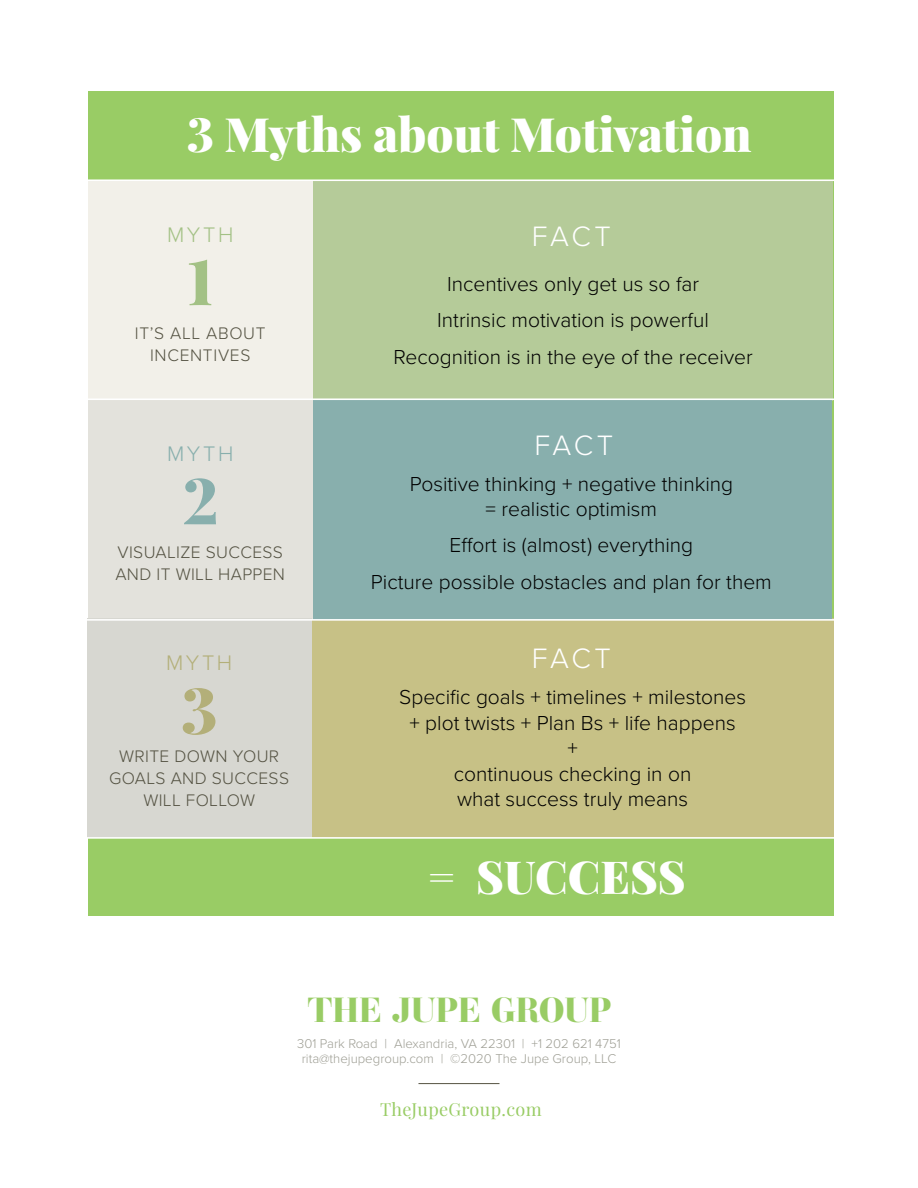
<style>
.page{position:relative;width:918px;height:1188px;background:#fff}
.page>*{position:absolute;margin:0;border:0;box-sizing:border-box;transform-origin:0 0}
.t1{font:900 63.6px "Playfair Display";color:#a3c185}
.t2{font:900 63.6px "Playfair Display";color:#88afad}
.t3{font:900 63.6px "Playfair Display";color:#b3af79}
.t4{font:900 47.25px "Playfair Display";color:#fff}
.t5{font:900 45.45px "Playfair Display";color:#fff}
.t6{font:800 34.5px "Ambroise Std";color:#99cc65}
.t7{font:300 29.1px "Proxima Nova";letter-spacing:.085em;color:#fff}
.t8{font:300 21.9px "Proxima Nova";color:#a3c185}
.t9{font:300 21.9px "Proxima Nova";color:#88afad}
.t10{font:300 21.9px "Proxima Nova";color:#b3af79}
.t11{font:300 21px/25.5px "Proxima Nova";color:#000;text-align:center}
.t12{font:18px "Playfair Display";letter-spacing:.02em;color:#99cc65}
.t13{font:300 17.4px/21.9px "Proxima Nova";letter-spacing:.02em;color:#545242}
.t14{font:300 17.4px/21.9px "Proxima Nova";letter-spacing:.04em;color:#545242;text-align:center}
.t15{font:300 13.2px/15.9px "Proxima Nova";color:#9e9e94;text-align:center}
</style>
<div class="page">
<div style="left:88px;top:92px;width:746px;height:824px;background:#99cc65"></div>
<div style="left:300px;top:181px;width:532px;height:219px;background:#b5cb99"></div>
<div style="left:220px;top:619px;width:614px;height:219px;background:#c7c186"></div>
<div style="left:88px;top:181px;width:224px;height:219px;background:#f2f0e9"></div>
<div style="left:224px;top:400px;width:608px;height:219px;background:#88afad"></div>
<div style="left:88px;top:400px;width:224px;height:219px;background:#e3e2dc"></div>
<div style="left:87px;top:619px;width:224px;height:219px;background:#d7d7d1"></div>
<hr style="left:87px;top:179px;width:761px;height:2px;background:#fff">
<hr style="left:80px;top:398px;width:762px;height:2px;background:#fff">
<hr style="left:81px;top:619px;width:761px;height:2px;background:#fff">
<hr style="left:81px;top:837px;width:761px;height:2px;background:#fff">
<hr style="left:418px;top:1083px;width:81px;height:1px;background:#545242">
<h2 class="t4" style="left:187px;top:104px;width:567px">3 Myths about Motivation</h2>
<p class="t8" style="left:167px;top:218px;width:68px">MYTH</p>
<h1 class="t1" style="left:187px;top:240px;width:28px">1</h1>
<p class="t14" style="left:135px;top:321px;width:132px">IT’S ALL ABOUT<br>INCENTIVES</p>
<p class="t9" style="left:167px;top:437px;width:68px">MYTH</p>
<h1 class="t2" style="left:183px;top:459px;width:38px">2</h1>
<p class="t13" style="left:115px;top:540px;width:171px">VISUALIZE SUCCESS<br>AND IT WILL HAPPEN</p>
<p class="t10" style="left:166px;top:647px;width:68px">MYTH</p>
<h1 class="t3" style="left:181px;top:669px;width:38px">3</h1>
<p class="t13" style="left:109px;top:744px;width:181px;text-align:center">WRITE DOWN YOUR<br>GOALS AND SUCCESS<br>WILL FOLLOW</p>
<h3 class="t7" style="left:532px;top:214px;width:80px">FACT</h3>
<p class="t11" style="left:394px;top:265px;width:361px;line-height:36.3px">Incentives only get us so far<br>Intrinsic motivation is powerful<br>Recognition is in the eye of the receiver</p>
<h3 class="t7" style="left:534px;top:423px;width:80px">FACT</h3>
<p class="t11" style="left:410px;top:470px;width:325px">Positive thinking + negative thinking = realistic optimism</p>
<p class="t11" style="left:371px;top:526px;width:402px;line-height:36.3px">Effort is (almost) everything<br>Picture possible obstacles and plan for them</p>
<h3 class="t7" style="left:532px;top:637px;width:80px">FACT</h3>
<p class="t11" style="left:399px;top:683px;width:348px">Specific goals + timelines + milestones + plot twists + Plan Bs + life happens<br>+<br>continuous checking in on<br>what success truly means</p>
<h3 class="t5" style="left:427px;top:848px;width:260px">= SUCCESS</h3>
<h3 class="t6" style="left:308px;top:988px;width:306px">THE JUPE GROUP</h3>
<p class="t15" style="left:297px;top:1035px;width:325px">301 Park Road | Alexandria, VA 22301 | +1 202 621 4751 rita@thejupegroup.com | ©2020 The Jupe Group, LLC</p>
<p class="t12" style="left:380px;top:1098px;width:163px">TheJupeGroup.com</p>
</div>
